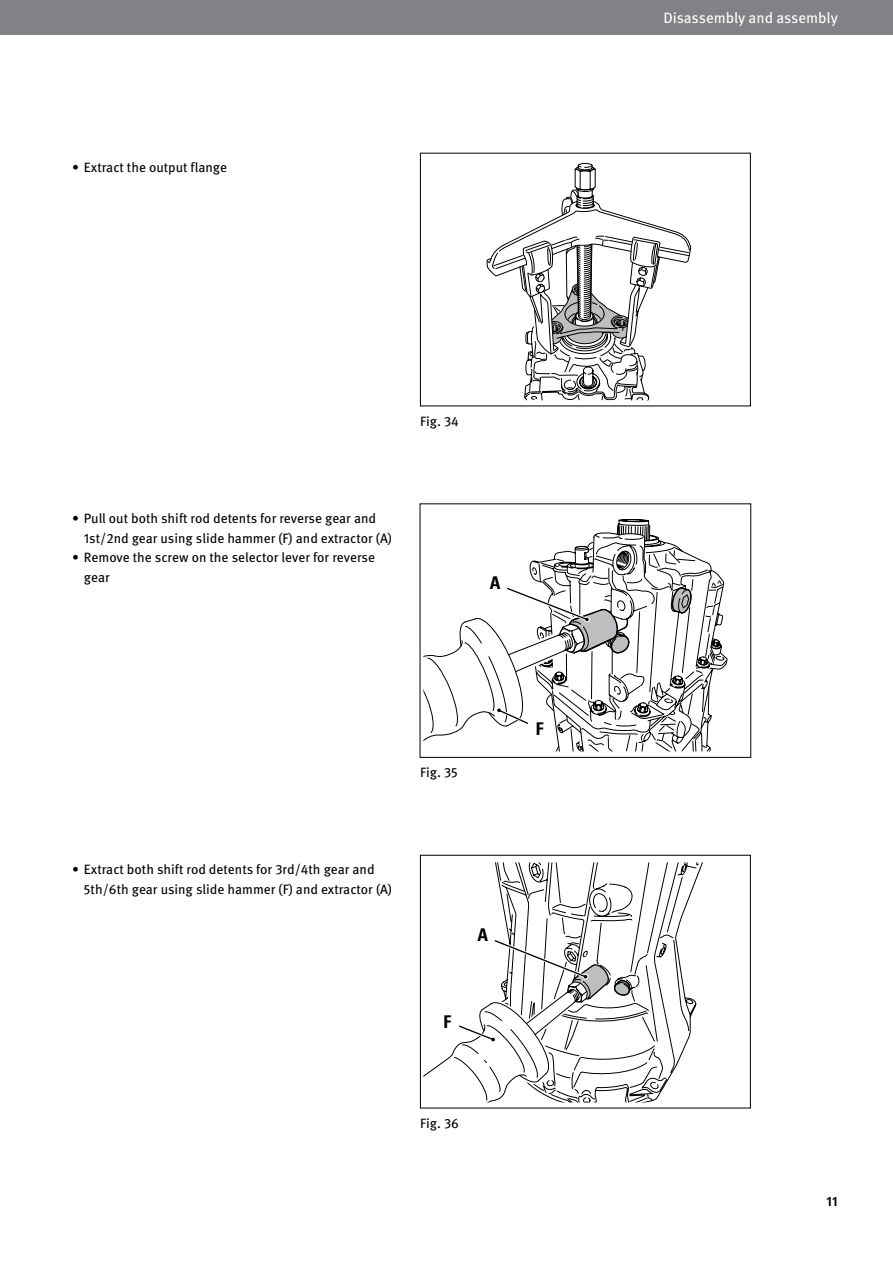
<style>
.page{position:relative;width:893px;height:1263px;background:#fff}
.page>*{position:absolute;margin:0;border:0;box-sizing:border-box;transform-origin:0 0}
.t1{font:700 condensed 17.55px "Univers";color:#000}
.t2{font:15px "Meta OT";letter-spacing:-.01em;color:#fff}
.t3{font:13.5px/19.5px "Meta OT";color:#000}
.t4{font:700 13.5px "Meta OT";color:#000}
</style>
<div class="page">
<svg style="left:486px;top:163px;width:206px;height:238px"></svg>
<div style="left:420px;top:153px;width:331px;height:253px;border:1px solid #000"></div>
<svg style="left:423px;top:519px;width:305px;height:233px"></svg>
<svg style="left:423px;top:862px;width:280px;height:241px"></svg>
<div style="left:420px;top:855px;width:331px;height:253px;border:1px solid #000"></div>
<div style="left:0;top:0;width:893px;height:34px;background:#808285"></div>
<p class="t3" style="left:72px;top:158px;width:156px">• Extract the output flange</p>
<p class="t3" style="left:420px;top:411px;width:40px">Fig. 34</p>
<p class="t3" style="left:84px;top:509px;width:309px;text-indent:-12px">• Pull out both shift rod detents for reverse gear and<br>1st/2nd gear using slide hammer (F) and extractor (A)</p>
<p class="t3" style="left:84px;top:548px;width:293px;text-indent:-12px">• Remove the screw on the selector lever for reverse gear</p>
<p class="t1" style="left:490px;top:572px;width:12px">A</p>
<p class="t3" style="left:420px;top:762px;width:39px">Fig. 35</p>
<p class="t3" style="left:84px;top:860px;width:310px;text-indent:-12px">• Extract both shift rod detents for 3rd/4th gear and<br>5th/6th gear using slide hammer (F) and extractor (A)</p>
<p class="t1" style="left:477px;top:923px;width:12px">A</p>
<p class="t1" style="left:443px;top:1011px;width:9px">F</p>
<p class="t3" style="left:420px;top:1113px;width:40px">Fig. 36</p>
<p class="t1" style="left:536px;top:718px;width:9px">F</p>
<p class="t2" style="left:663px;top:9px;width:176px">Disassembly and assembly</p>
<p class="t4" style="left:826px;top:1193px;width:13px">11</p>
</div>
